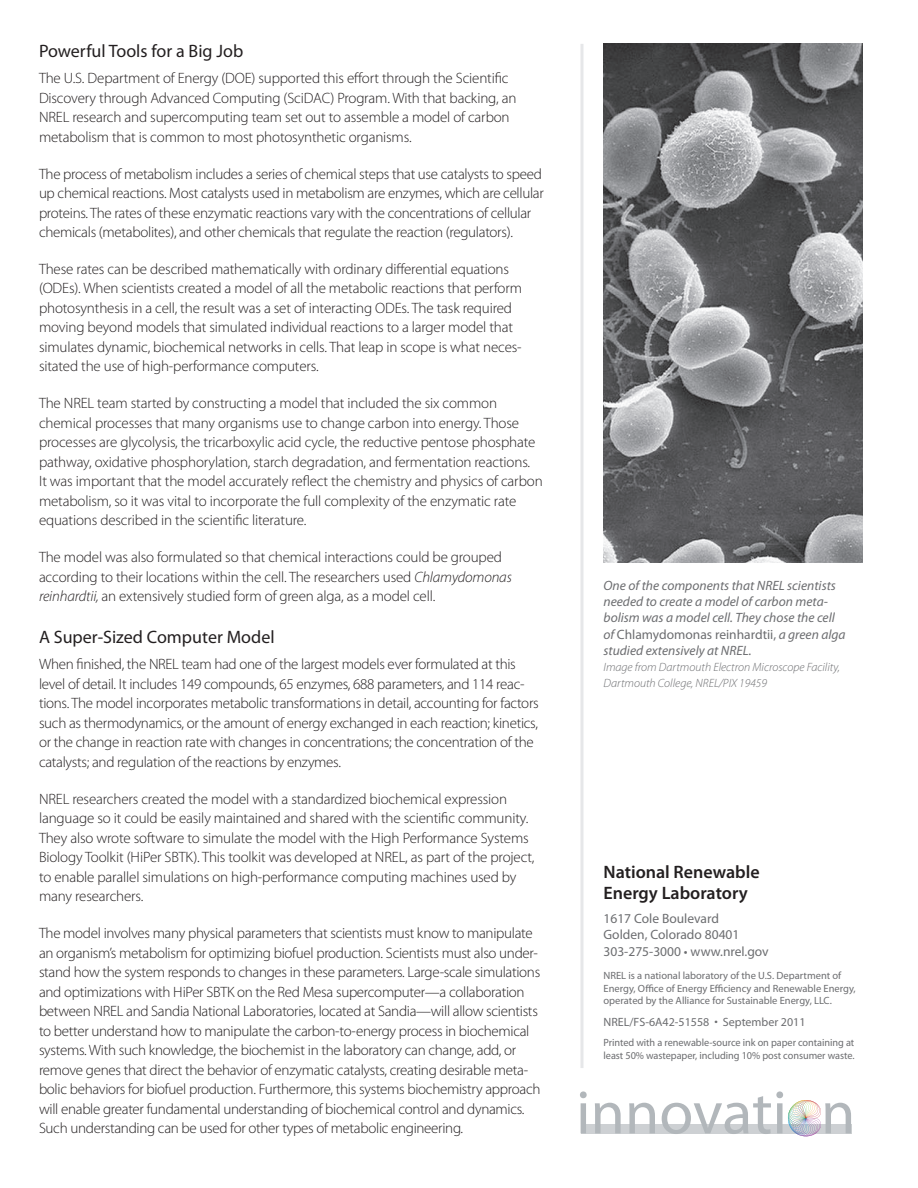
<style>
.page{position:relative;width:918px;height:1188px;background:#fff}
.page>*{position:absolute;margin:0;border:0;box-sizing:border-box;transform-origin:0 0}
.subtitle{font:18px "Myriad Pro";color:#231f20}
.t1{font:600 18px "Myriad Pro";color:#231f20}
.body_text{font:300 15px/19.5px "Myriad Pro";letter-spacing:-.015em;color:#231f20}
.t2{font:italic 13.5px/16.2px "Myriad Pro";color:#6c6d70}
.t3{font:13.5px "Myriad Pro";color:#6c6d70}
.t4{font:italic 300 12px/16.2px "Myriad Pro";color:#6c6d70}
.t5{font:12px "Myriad Pro";color:#6c6d70}
.t6{font:10.5px/12.6px "Myriad Pro";letter-spacing:-.005em;color:#6c6d70}
.s1{font-style:italic}
.s2{font-style:normal}
</style>
<div class="page">
<hr style="left:580px;top:44px;width:3px;height:1024px;background:#e6e7e9">
<svg style="left:580px;top:1091px;width:7px;height:42px"></svg>
<svg style="left:595px;top:1103px;width:26px;height:22px"></svg>
<svg style="left:629px;top:1103px;width:26px;height:22px"></svg>
<svg style="left:581px;top:1125px;width:81px;height:9px"></svg>
<svg style="left:662px;top:1091px;width:189px;height:45px"></svg>
<img style="left:604px;top:44px;width:259px;height:519px">
<p class="subtitle" style="left:39px;top:40px;width:206px">Powerful Tools for a Big Job</p>
<p class="body_text" style="left:39px;top:69px;width:479px">The U.S. Department of Energy (DOE) supported this effort through the Scientific Discovery through Advanced Computing (SciDAC) Program. With that backing, an NREL research and supercomputing team set out to assemble a model of carbon metabolism that is common to most photosynthetic organisms.</p>
<p class="body_text" style="left:39px;top:164px;width:506px">The process of metabolism includes a series of chemical steps that use catalysts to speed up chemical reactions. Most catalysts used in metabolism are enzymes, which are cellular proteins. The rates of these enzymatic reactions vary with the concentrations of cellular chemicals (metabolites), and other chemicals that regulate the reaction (regulators).</p>
<p class="body_text" style="left:39px;top:259px;width:485px">These rates can be described mathematically with ordinary differential equations (ODEs). When scientists created a model of all the metabolic reactions that perform photosynthesis in a cell, the result was a set of interacting ODEs. The task required moving beyond models that simulated individual reactions to a larger model that simulates dynamic, biochemical networks in cells. That leap in scope is what neces&shy;sitated the use of high-performance computers.</p>
<p class="body_text" style="left:39px;top:394px;width:505px">The NREL team started by constructing a model that included the six common chemical processes that many organisms use to change carbon into energy. Those processes are glycolysis, the tricarboxylic acid cycle, the reductive pentose phosphate pathway, oxidative phosphorylation, starch degradation, and fermentation reactions.<br>It was important that the model accurately reflect the chemistry and physics of carbon metabolism, so it was vital to incorporate the full complexity of the enzymatic rate equations described in the scientific literature.</p>
<p class="body_text" style="left:39px;top:548px;width:474px">The model was also formulated so that chemical interactions could be grouped according to their locations within the cell. The researchers used <span class="s1">Chlamydomonas reinhardtii,</span> an extensively studied form of green alga, as a model cell.</p>
<p class="subtitle" style="left:39px;top:626px;width:237px">A Super-Sized Computer Model</p>
<p class="body_text" style="left:39px;top:655px;width:501px">When finished, the NREL team had one of the largest models ever formulated at this level of detail. It includes 149 compounds, 65 enzymes, 688 parameters, and 114 reac&shy;tions. The model incorporates metabolic transformations in detail, accounting for factors such as thermodynamics, or the amount of energy exchanged in each reaction; kinetics, or the change in reaction rate with changes in concentrations; the concentration of the catalysts; and regulation of the reactions by enzymes.</p>
<p class="body_text" style="left:39px;top:789px;width:497px">NREL researchers created the model with a standardized biochemical expression language so it could be easily maintained and shared with the scientific community.<br>They also wrote software to simulate the model with the High Performance Systems Biology Toolkit (HiPer SBTK). This toolkit was developed at NREL, as part of the project, to enable parallel simulations on high-performance computing machines used by many researchers.</p>
<p class="body_text" style="left:39px;top:924px;width:503px">The model involves many physical parameters that scientists must know to manipulate an organism’s metabolism for optimizing biofuel production. Scientists must also under&shy;stand how the system responds to changes in these parameters. Large-scale simulations and optimizations with HiPer SBTK on the Red Mesa supercomputer—a collaboration between NREL and Sandia National Laboratories, located at Sandia—will allow scientists to better understand how to manipulate the carbon-to-energy process in biochemical systems. With such knowledge, the biochemist in the laboratory can change, add, or remove genes that direct the behavior of enzymatic catalysts, creating desirable meta&shy;bolic behaviors for biofuel production. Furthermore, this systems biochemistry approach will enable greater fundamental understanding of biochemical control and dynamics.<br>Such understanding can be used for other types of metabolic engineering.</p>
<p class="t2" style="left:604px;top:577px;width:244px">One of the components that NREL scientists needed to create a model of carbon meta&shy;bolism was a model cell. They chose the cell of <span class="s2">Chlamydomonas reinhardtii,</span> a green alga studied extensively at NREL.</p>
<p class="t4" style="left:604px;top:659px;width:238px">Image from Dartmouth Electron Microscope Facility,<br>Dartmouth College, NREL/PIX 19459</p>
<p class="t1" style="left:604px;top:861px;width:158px">National Renewable</p>
<p class="t1" style="left:604px;top:882px;width:146px">Energy Laboratory</p>
<p class="t3" style="left:604px;top:910px;width:117px">1617 Cole Boulevard</p>
<p class="t3" style="left:604px;top:926px;width:137px">Golden, Colorado 80401</p>
<p class="t3" style="left:604px;top:943px;width:167px">303-275-3000 • www.nrel.gov</p>
<p class="t6" style="left:604px;top:969px;width:254px">NREL is a national laboratory of the U.S. Department of<br>Energy, Office of Energy Efficiency and Renewable Energy, operated by the Alliance for Sustainable Energy, LLC.</p>
<p class="t5" style="left:604px;top:1015px;width:204px">NREL/FS-6A42-51558 • September 2011</p>
<p class="t6" style="left:604px;top:1036px;width:253px">Printed with a renewable-source ink on paper containing at least 50% wastepaper, including 10% post consumer waste.</p>
</div>
